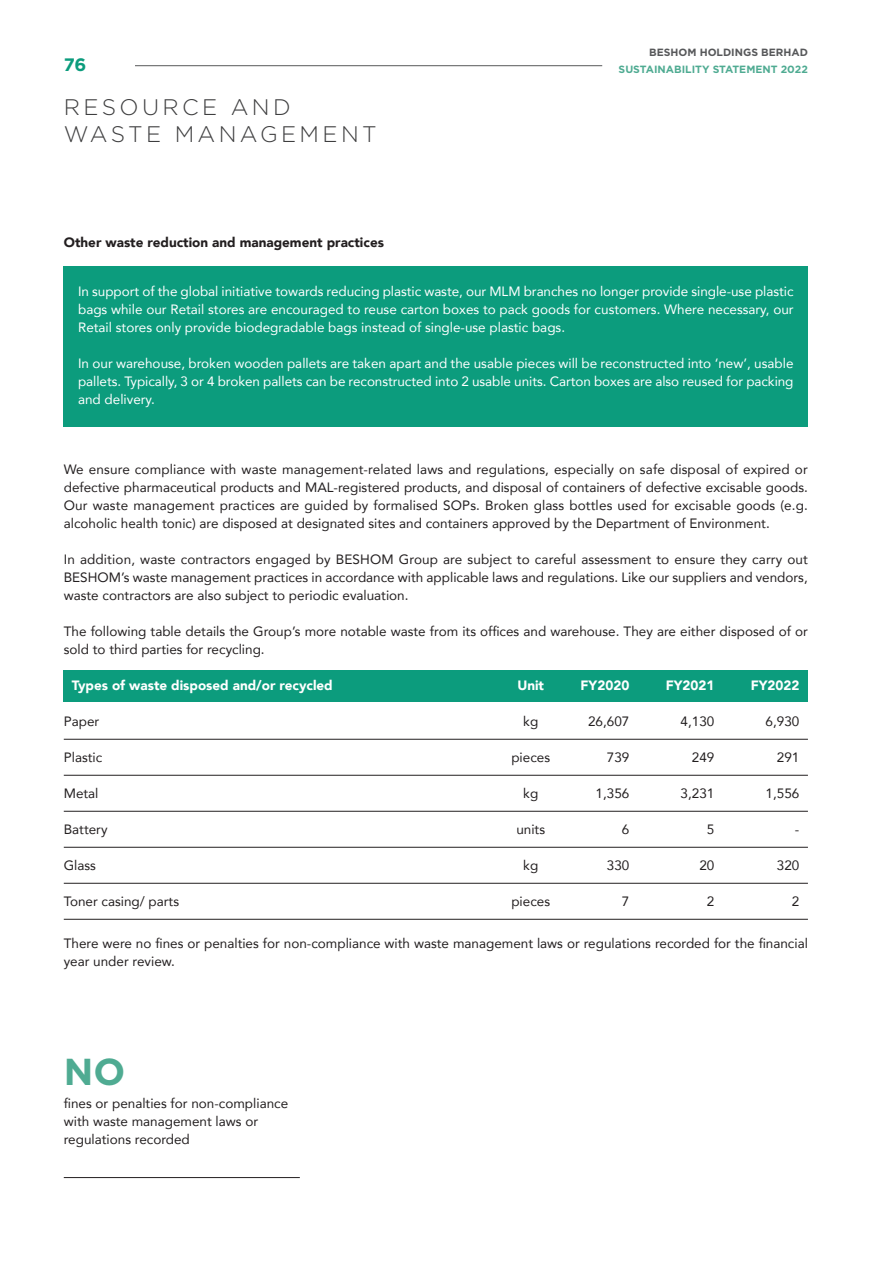
<style>
.page{position:relative;width:893px;height:1263px;background:#fff}
.page>*{position:absolute;margin:0;border:0;box-sizing:border-box;transform-origin:0 0}
.t1{font:700 37.5px "Gotham";color:#4fab92}
.t2{font:300 22.5px/27px "Gotham";letter-spacing:.15em;color:#3e3e3f}
.t3{font:700 18px "Gotham";color:#0c9c7d}
.t4{font:13.5px/18px "Avenir";color:#231f20}
.t5{font:13.5px/18px "Avenir";color:#fff;text-align:justify}
.t6{font:900 13.5px "Avenir";color:#fff}
.t7{font:900 13.5px "Avenir";color:#231f20}
.t8{font:700 10.5px "Gotham";color:#4fab92}
.t9{font:700 10.5px "Gotham";color:#57585a}
</style>
<div class="page">
<div style="left:64px;top:671px;width:744px;height:31px;background:#0c9c7d"></div>
<hr style="left:64px;top:739px;width:744px;height:1px;background:#231f20">
<hr style="left:64px;top:775px;width:744px;height:1px;background:#231f20">
<hr style="left:64px;top:811px;width:744px;height:1px;background:#231f20">
<hr style="left:64px;top:847px;width:744px;height:1px;background:#231f20">
<hr style="left:64px;top:883px;width:744px;height:1px;background:#231f20">
<hr style="left:64px;top:919px;width:744px;height:1px;background:#231f20">
<hr style="left:135px;top:65px;width:467px;height:1px;background:#57585a">
<div style="left:64px;top:267px;width:744px;height:160px;background:#0c9c7d"></div>
<hr style="left:64px;top:1177px;width:236px;height:1px;background:#231f20">
<h3 class="t3" style="left:64px;top:58px;width:24px">76</h3>
<h2 class="t2" style="left:64px;top:95px;width:314px">RESOURCE AND<br>WASTE MANAGEMENT</h2>
<p class="t7" style="left:64px;top:234px;width:322px">Other waste reduction and management practices</p>
<p class="t9" style="left:649px;top:49px;width:160px">BESHOM HOLDINGS BERHAD</p>
<p class="t8" style="left:619px;top:65px;width:191px">SUSTAINABILITY STATEMENT 2022</p>
<p class="t5" style="left:78px;top:282px;width:717px">In support of the global initiative towards reducing plastic waste, our MLM branches no longer provide single-use plastic bags while our Retail stores are encouraged to reuse carton boxes to pack goods for customers. Where necessary, our Retail stores only provide biodegradable bags instead of single-use plastic bags.</p>
<p class="t5" style="left:78px;top:354px;width:717px">In our warehouse, broken wooden pallets are taken apart and the usable pieces will be reconstructed into ‘new’, usable pallets. Typically, 3 or 4 broken pallets can be reconstructed into 2 usable units. Carton boxes are also reused for packing and delivery.</p>
<p class="t4" style="left:64px;top:461px;width:746px;text-align:justify">We ensure compliance with waste management-related laws and regulations, especially on safe disposal of expired or defective pharmaceutical products and MAL-registered products, and disposal of containers of defective excisable goods.<br>Our waste management practices are guided by formalised SOPs. Broken glass bottles used for excisable goods (e.g. alcoholic health tonic) are disposed at designated sites and containers approved by the Department of Environment.</p>
<p class="t4" style="left:64px;top:551px;width:746px;text-align:justify">In addition, waste contractors engaged by BESHOM Group are subject to careful assessment to ensure they carry out BESHOM’s waste management practices in accordance with applicable laws and regulations. Like our suppliers and vendors, waste contractors are also subject to periodic evaluation.</p>
<p class="t4" style="left:64px;top:623px;width:746px">The following table details the Group’s more notable waste from its offices and warehouse. They are either disposed of or sold to third parties for recycling.</p>
<p class="t6" style="left:72px;top:677px;width:262px">Types of waste disposed and/or recycled</p>
<p class="t6" style="left:517px;top:677px;width:28px">Unit</p>
<p class="t6" style="left:581px;top:677px;width:50px">FY2020</p>
<p class="t6" style="left:666px;top:677px;width:50px">FY2021</p>
<p class="t6" style="left:751px;top:677px;width:50px">FY2022</p>
<p class="t4" style="left:64px;top:713px;width:37px">Paper</p>
<p class="t4" style="left:523px;top:713px;width:16px">kg</p>
<p class="t4" style="left:588px;top:713px;width:43px">26,607</p>
<p class="t4" style="left:681px;top:713px;width:35px">4,130</p>
<p class="t4" style="left:766px;top:713px;width:35px">6,930</p>
<p class="t4" style="left:64px;top:749px;width:40px">Plastic</p>
<p class="t4" style="left:511px;top:749px;width:40px">pieces</p>
<p class="t4" style="left:607px;top:749px;width:24px">739</p>
<p class="t4" style="left:692px;top:749px;width:24px">249</p>
<p class="t4" style="left:777px;top:749px;width:24px">291</p>
<p class="t4" style="left:64px;top:785px;width:36px">Metal</p>
<p class="t4" style="left:523px;top:785px;width:16px">kg</p>
<p class="t4" style="left:596px;top:785px;width:35px">1,356</p>
<p class="t4" style="left:681px;top:785px;width:35px">3,231</p>
<p class="t4" style="left:766px;top:785px;width:35px">1,556</p>
<p class="t4" style="left:64px;top:821px;width:45px">Battery</p>
<p class="t4" style="left:516px;top:821px;width:30px">units</p>
<p class="t4" style="left:622px;top:821px;width:9px">6</p>
<p class="t4" style="left:707px;top:821px;width:9px">5</p>
<p class="t4" style="left:795px;top:821px;width:6px">-</p>
<p class="t4" style="left:64px;top:857px;width:34px">Glass</p>
<p class="t4" style="left:523px;top:857px;width:16px">kg</p>
<p class="t4" style="left:607px;top:857px;width:24px">330</p>
<p class="t4" style="left:699px;top:857px;width:17px">20</p>
<p class="t4" style="left:777px;top:857px;width:24px">320</p>
<p class="t4" style="left:64px;top:893px;width:117px">Toner casing/ parts</p>
<p class="t4" style="left:511px;top:893px;width:40px">pieces</p>
<p class="t4" style="left:622px;top:893px;width:9px">7</p>
<p class="t4" style="left:707px;top:893px;width:9px">2</p>
<p class="t4" style="left:792px;top:893px;width:9px">2</p>
<p class="t4" style="left:64px;top:935px;width:746px">There were no fines or penalties for non-compliance with waste management laws or regulations recorded for the financial year under review.</p>
<h1 class="t1" style="left:64px;top:1057px;width:63px">NO</h1>
<p class="t4" style="left:64px;top:1094px;width:226px">fines or penalties for non-compliance with waste management laws or regulations recorded</p>
</div>
